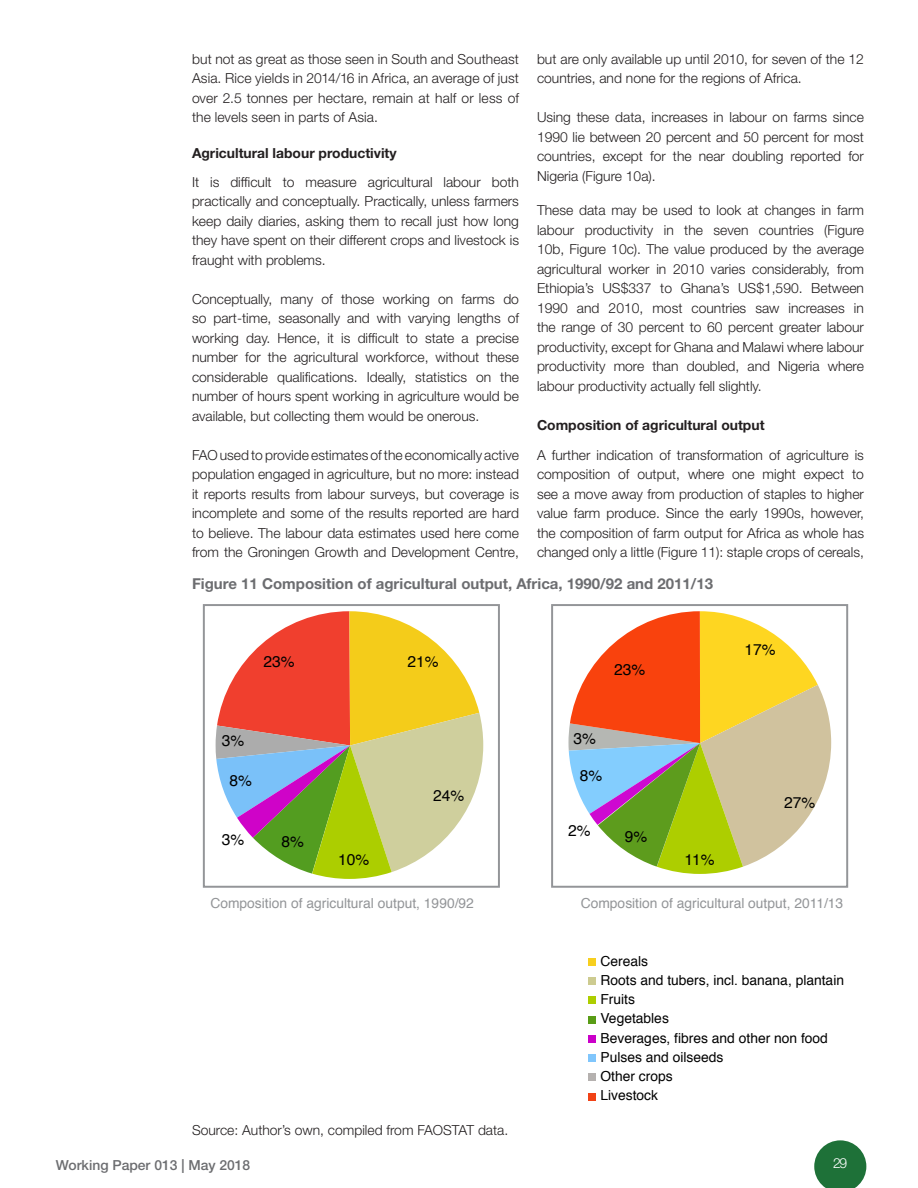
<style>
.page{position:relative;width:918px;height:1188px;background:#fff}
.page>*{position:absolute;margin:0;border:0;box-sizing:border-box;transform-origin:0 0}
.t1{font:15.6px "Helvetica";color:#000}
.Body{font:700 15px "Helvetica Neue LT Std";color:#6c6d70}
.Body-2{font:300 13.8px/19.5px "Helvetica Neue LT Std";color:#231f20;text-align:justify}
.t2{font:13.8px/19.2px "Helvetica";color:#000}
.t3{font:13.8px "Helvetica";color:#939598}
.Body-3{font:700 13.8px "Helvetica Neue LT Std";color:#231f20}
.t4{font:500 13.8px "Helvetica Neue LT Std";color:#6c6d70}
.t5{font:300 13.8px "Helvetica Neue LT Std";color:#fff}
</style>
<div class="page">
<svg style="left:814px;top:1140px;width:52px;height:48px"></svg>
<svg style="left:216px;top:611px;width:267px;height:268px"></svg>
<svg style="left:568px;top:611px;width:263px;height:263px"></svg>
<div style="left:589px;top:958px;width:7px;height:8px;background:#f7cf1f"></div>
<div style="left:589px;top:978px;width:7px;height:7px;background:#cdcb90"></div>
<div style="left:589px;top:997px;width:7px;height:7px;background:#adce00"></div>
<div style="left:589px;top:1016px;width:7px;height:7px;background:#599c15"></div>
<div style="left:589px;top:1035px;width:7px;height:8px;background:#cb00c9"></div>
<div style="left:589px;top:1055px;width:7px;height:7px;background:#80c6fc"></div>
<div style="left:589px;top:1074px;width:7px;height:7px;background:#b5b1af"></div>
<div style="left:589px;top:1093px;width:7px;height:7px;background:#f14216"></div>
<div style="left:203px;top:604px;width:297px;height:284px;border:2px solid #939598"></div>
<div style="left:551px;top:604px;width:297px;height:284px;border:2px solid #939598"></div>
<p class="Body-2" style="left:192px;top:49px;width:329px">but not as great as those seen in South and Southeast Asia. Rice yields in 2014/16 in Africa, an average of just over 2.5 tonnes per hectare, remain at half or less of the levels seen in parts of Asia.</p>
<p class="Body-3" style="left:192px;top:145px;width:206px">Agricultural labour productivity</p>
<p class="Body-2" style="left:192px;top:172px;width:329px">It is difficult to measure agricultural labour both practically and conceptually. Practically, unless farmers keep daily diaries, asking them to recall just how long they have spent on their different crops and livestock is fraught with problems.</p>
<p class="Body-2" style="left:192px;top:289px;width:329px">Conceptually, many of those working on farms do so part-time, seasonally and with varying lengths of working day. Hence, it is difficult to state a precise number for the agricultural workforce, without these considerable qualifications. Ideally, statistics on the number of hours spent working in agriculture would be available, but collecting them would be onerous.</p>
<p class="Body-2" style="left:192px;top:445px;width:329px">FAO used to provide estimates of the economically active population engaged in agriculture, but no more: instead it reports results from labour surveys, but coverage is incomplete and some of the results reported are hard to believe. The labour data estimates used here come from the Groningen Growth and Development Centre,</p>
<p class="Body-2" style="left:537px;top:49px;width:328px">but are only available up until 2010, for seven of the 12 countries, and none for the regions of Africa.</p>
<p class="Body-2" style="left:537px;top:107px;width:329px">Using these data, increases in labour on farms since 1990 lie between 20 percent and 50 percent for most countries, except for the near doubling reported for Nigeria (Figure 10a).</p>
<p class="Body-2" style="left:537px;top:200px;width:329px">These data may be used to look at changes in farm labour productivity in the seven countries (Figure 10b, Figure 10c). The value produced by the average agricultural worker in 2010 varies considerably, from Ethiopia’s US$337 to Ghana’s US$1,590. Between 1990 and 2010, most countries saw increases in the range of 30 percent to 60 percent greater labour productivity, except for Ghana and Malawi where labour productivity more than doubled, and Nigeria where labour productivity actually fell slightly.</p>
<p class="Body-3" style="left:537px;top:416px;width:229px">Composition of agricultural output</p>
<p class="Body-2" style="left:537px;top:445px;width:329px">A further indication of transformation of agriculture is composition of output, where one might expect to see a move away from production of staples to higher value farm produce. Since the early 1990s, however, the composition of farm output for Africa as whole has changed only a little (Figure 11): staple crops of cereals,</p>
<p class="Body" style="left:192px;top:574px;width:523px">Figure 11 Composition of agricultural output, Africa, 1990/92 and 2011/13</p>
<p class="t1" style="left:263px;top:650px;width:33px">23%</p>
<p class="t1" style="left:407px;top:650px;width:33px">21%</p>
<p class="t1" style="left:614px;top:657px;width:33px">23%</p>
<p class="t1" style="left:744px;top:638px;width:33px">17%</p>
<p class="t1" style="left:222px;top:729px;width:24px">3%</p>
<p class="t1" style="left:573px;top:726px;width:24px">3%</p>
<p class="t1" style="left:230px;top:768px;width:24px">8%</p>
<p class="t1" style="left:580px;top:763px;width:24px">8%</p>
<p class="t1" style="left:433px;top:783px;width:33px">24%</p>
<p class="t1" style="left:784px;top:791px;width:33px">27%</p>
<p class="t1" style="left:222px;top:827px;width:24px">3%</p>
<p class="t1" style="left:282px;top:829px;width:24px">8%</p>
<p class="t1" style="left:568px;top:819px;width:24px">2%</p>
<p class="t1" style="left:625px;top:825px;width:24px">9%</p>
<p class="t1" style="left:338px;top:848px;width:33px">10%</p>
<p class="t1" style="left:685px;top:847px;width:32px">11%</p>
<p class="t3" style="left:210px;top:893px;width:265px">Composition of agricultural output, 1990/92</p>
<p class="t3" style="left:581px;top:893px;width:264px">Composition of agricultural output, 2011/13</p>
<p class="Body-2" style="left:192px;top:1120px;width:318px">Source: Author’s own, compiled from FAOSTAT data.</p>
<p class="t2" style="left:601px;top:952px;width:245px">Cereals<br>Roots and tubers, incl. banana, plantain<br>Fruits<br>Vegetables<br>Beverages, fibres and other non food<br>Pulses and oilseeds<br>Other crops<br>Livestock</p>
<p class="t4" style="left:56px;top:1156px;width:196px">Working Paper 013 | May 2018</p>
<p class="t5" style="left:833px;top:1155px;width:16px">29</p>
</div>
